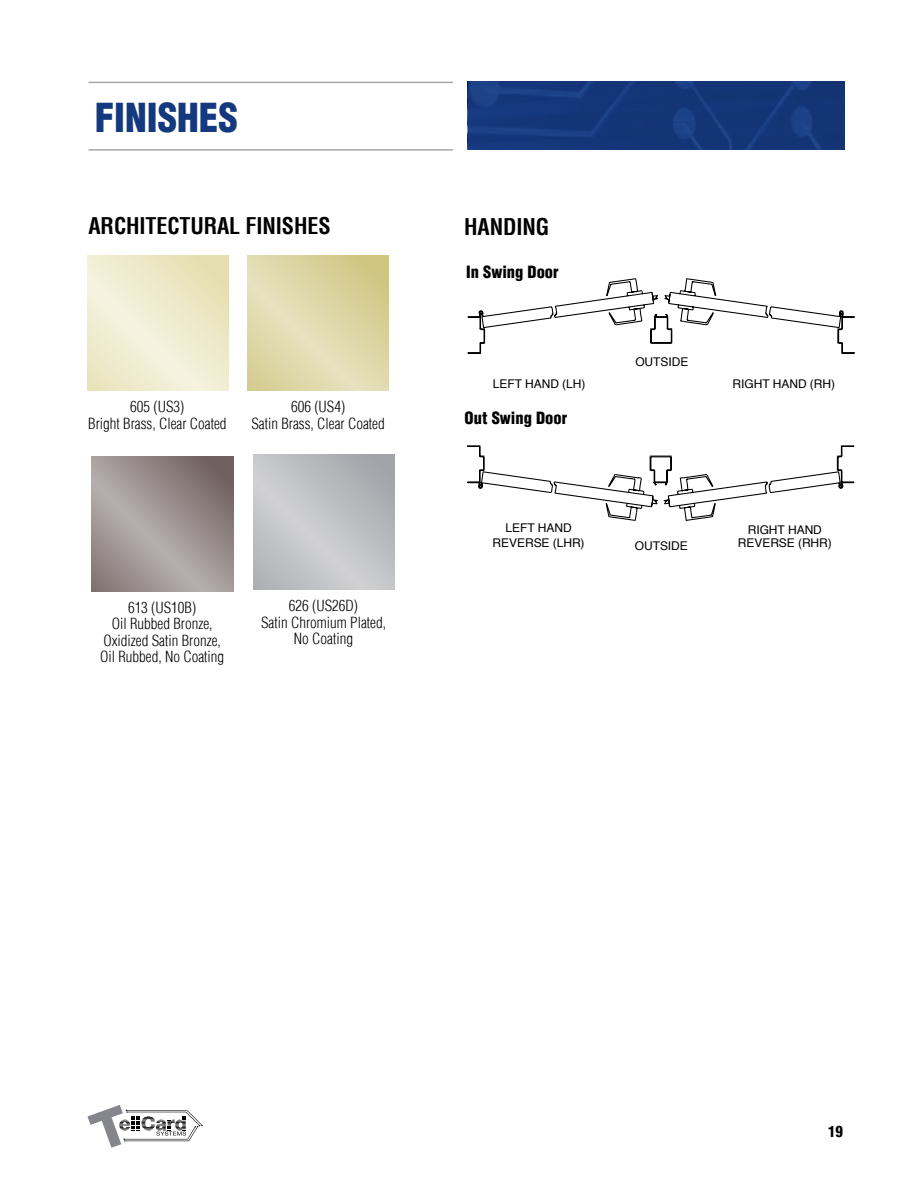
<style>
.page{position:relative;width:918px;height:1188px;background:#fff}
.page>*{position:absolute;margin:0;border:0;box-sizing:border-box;transform-origin:0 0}
.t1{font:900 condensed 39px "Helvetica LT";color:#15397f}
.t2{font:700 condensed 22.5px "Helvetica LT";letter-spacing:-.005em;color:#000}
.t3{font:900 condensed 16.5px "Helvetica LT";color:#000}
.t4{font:300 condensed 15px/16.5px "Helvetica LT";color:#000;text-align:center}
.t5{font:900 condensed 15px "Helvetica LT";color:#000}
.t6{font:12px/15px "Helvetica";letter-spacing:-.005em;color:#000;text-align:center}
</style>
<div class="page">
<svg style="left:87px;top:256px;width:141px;height:135px;background:#efeacd"></svg>
<svg style="left:253px;top:454px;width:142px;height:135px;background:#bfc0c3"></svg>
<svg style="left:92px;top:456px;width:141px;height:135px;background:#9c9191"></svg>
<div style="left:468px;top:81px;width:376px;height:68px;background:linear-gradient(to bottom,#16387a,#15377a)"></div>
<svg style="left:88px;top:1105px;width:115px;height:43px"></svg>
<svg style="left:248px;top:256px;width:141px;height:135px;background:#ded7a8"></svg>
<svg style="left:467px;top:445px;width:388px;height:76px"></svg>
<svg style="left:467px;top:278px;width:388px;height:76px"></svg>
<hr style="left:88px;top:82px;width:365px;height:1px;background:#a7a9ac">
<hr style="left:88px;top:149px;width:365px;height:2px;background:#a7a9ac">
<h1 class="t1" style="left:95px;top:93px;width:145px">FINISHES</h1>
<h2 class="t2" style="left:88px;top:212px;width:244px">ARCHITECTURAL FINISHES</h2>
<p class="t4" style="left:88px;top:399px;width:140px">605 (US3)<br>Bright Brass, Clear Coated</p>
<p class="t4" style="left:251px;top:399px;width:135px">606 (US4)<br>Satin Brass, Clear Coated</p>
<p class="t4" style="left:100px;top:599px;width:126px">613 (US10B)<br>Oil Rubbed Bronze,<br>Oxidized Satin Bronze,<br>Oil Rubbed, No Coating</p>
<p class="t4" style="left:261px;top:597px;width:126px">626 (US26D)<br>Satin Chromium Plated,<br>No Coating</p>
<h2 class="t2" style="left:464px;top:213px;width:87px">HANDING</h2>
<p class="t3" style="left:466px;top:261px;width:94px">In Swing Door</p>
<p class="t6" style="left:635px;top:354px;width:54px">OUTSIDE</p>
<p class="t6" style="left:493px;top:377px;width:94px">LEFT HAND (LH)</p>
<p class="t6" style="left:733px;top:377px;width:104px">RIGHT HAND (RH)</p>
<p class="t3" style="left:465px;top:407px;width:104px">Out Swing Door</p>
<p class="t6" style="left:493px;top:521px;width:93px">LEFT HAND<br>REVERSE (LHR)</p>
<p class="t6" style="left:748px;top:522px;width:76px">RIGHT HAND</p>
<p class="t6" style="left:635px;top:539px;width:54px">OUTSIDE</p>
<p class="t6" style="left:738px;top:536px;width:95px">REVERSE (RHR)</p>
<p class="t5" style="left:828px;top:1122px;width:16px">19</p>
</div>
